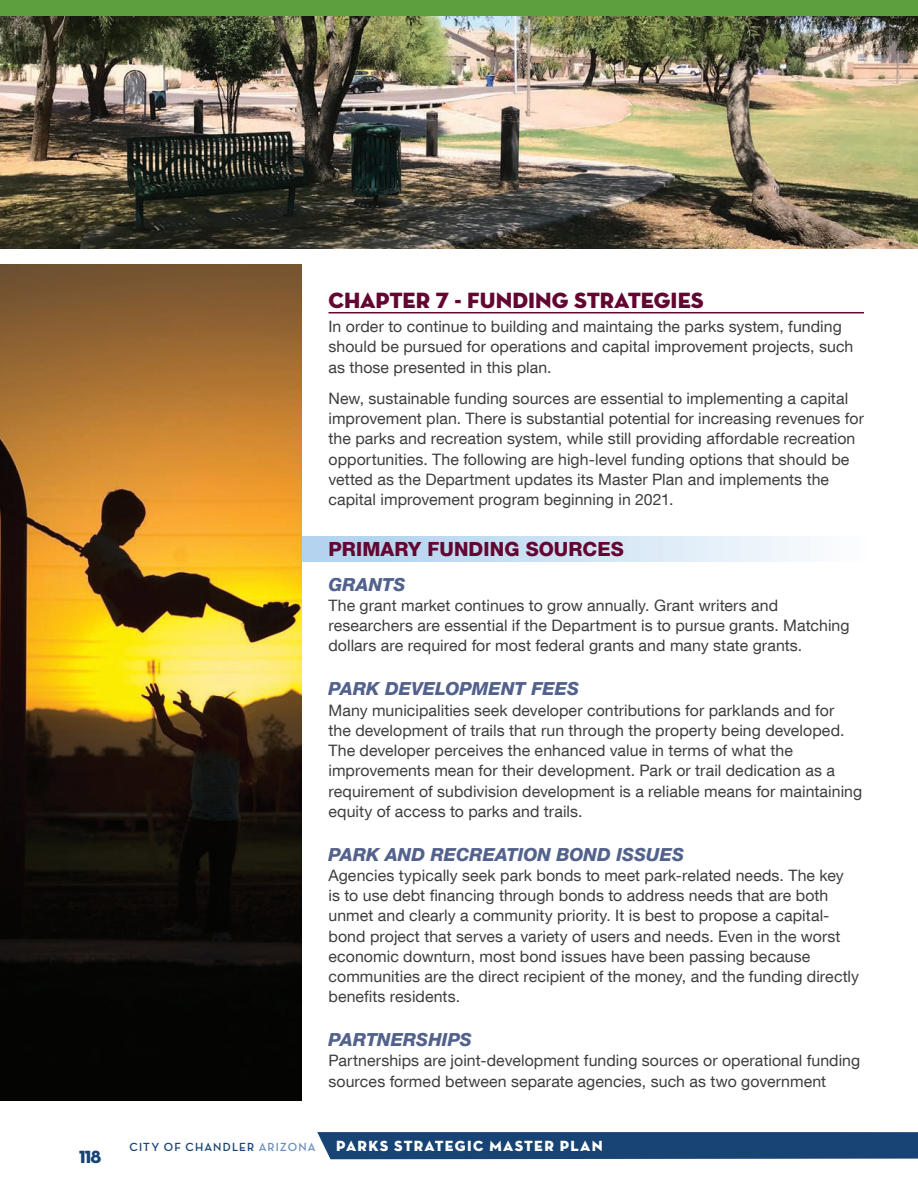
<style>
.page{position:relative;width:918px;height:1188px;background:#fff}
.page>*{position:absolute;margin:0;border:0;box-sizing:border-box;transform-origin:0 0}
.t1{font:22.5px "Neutraface Display Titling";color:#630631}
.t2{font:800 19.5px "Helvetica Neue LT Com";letter-spacing:.005em;color:#630631}
.t3{font:italic 800 18px "Helvetica Neue LT Com";letter-spacing:.005em;color:#53628c}
.t4{font:18px "Neutraface Display Titling";color:#184475}
.t5{font:15.75px/20.2px "Helvetica Neue LT Com";letter-spacing:.005em;color:#3e3e3f}
.t6{font:15px "Neutraface Display Titling";letter-spacing:.08em;color:#fff}
.t7{font:700 12px "Neutraface Display";letter-spacing:.09em;color:#184475}
.s1{color:#6c90bb}
</style>
<div class="page">
<hr style="left:328px;top:312px;width:536px;height:1px;background:#630631">
<svg style="left:302px;top:536px;width:509px;height:25px;background:#cfe3f4"></svg>
<img style="left:0;top:16px;width:918px;height:232px">
<img style="left:0;top:265px;width:302px;height:835px">
<div style="left:317px;top:1132px;width:601px;height:27px;background:#184475"></div>
<div style="left:0;top:0;width:918px;height:16px;background:#5d9e3e"></div>
<p class="t4" style="left:79px;top:1146px;width:24px">118</p>
<h1 class="t1" style="left:328px;top:286px;width:377px">CHAPTER 7 - FUNDING STRATEGIES</h1>
<p class="t5" style="left:328px;top:316px;width:526px">In order to continue to building and maintaing the parks system, funding should be pursued for operations and capital improvement projects, such as those presented in this plan.</p>
<p class="t5" style="left:328px;top:388px;width:537px">New, sustainable funding sources are essential to implementing a capital improvement plan. There is substantial potential for increasing revenues for the parks and recreation system, while still providing affordable recreation opportunities. The following are high-level funding options that should be vetted as the Department updates its Master Plan and implements the capital improvement program beginning in 2021.</p>
<p class="t2" style="left:328px;top:537px;width:297px">PRIMARY FUNDING SOURCES</p>
<p class="t3" style="left:328px;top:574px;width:78px">GRANTS</p>
<p class="t5" style="left:328px;top:595px;width:523px">The grant market continues to grow annually. Grant writers and researchers are essential if the Department is to pursue grants. Matching dollars are required for most federal grants and many state grants.</p>
<p class="t3" style="left:328px;top:678px;width:252px">PARK DEVELOPMENT FEES</p>
<p class="t5" style="left:328px;top:699px;width:535px">Many municipalities seek developer contributions for parklands and for<br>the development of trails that run through the property being developed.<br>The developer perceives the enhanced value in terms of what the improvements mean for their development. Park or trail dedication as a requirement of subdivision development is a reliable means for maintaining equity of access to parks and trails.</p>
<p class="t3" style="left:328px;top:843px;width:357px">PARK AND RECREATION BOND ISSUES</p>
<p class="t5" style="left:328px;top:865px;width:532px">Agencies typically seek park bonds to meet park-related needs. The key is to use debt financing through bonds to address needs that are both unmet and clearly a community priority. It is best to propose a capital&shy;bond project that serves a variety of users and needs. Even in the worst economic downturn, most bond issues have been passing because communities are the direct recipient of the money, and the funding directly benefits residents.</p>
<p class="t3" style="left:328px;top:1029px;width:145px">PARTNERSHIPS</p>
<p class="t5" style="left:328px;top:1050px;width:533px">Partnerships are joint-development funding sources or operational funding sources formed between separate agencies, such as two government</p>
<p class="t7" style="left:130px;top:1140px;width:188px">CITY OF CHANDLER <span class="s1">ARIZONA</span></p>
<p class="t6" style="left:336px;top:1137px;width:268px">PARKS STRATEGIC MASTER PLAN</p>
</div>
